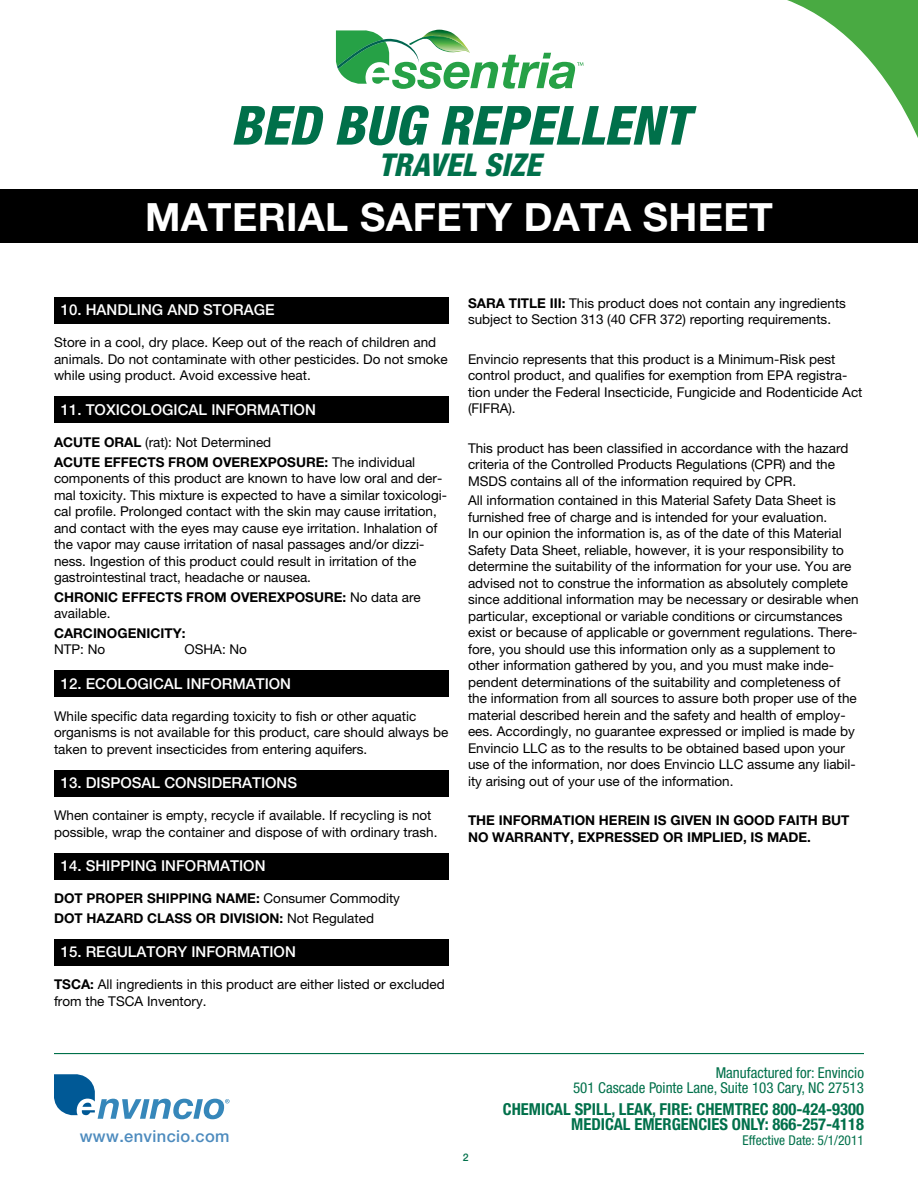
<style>
.page{position:relative;width:918px;height:1188px;background:#fff}
.page>*{position:absolute;margin:0;border:0;box-sizing:border-box;transform-origin:0 0}
.t1{font:italic 800 condensed 54px "Helvetica Neue";color:#00704a}
.t2{font:700 39px "Helvetica Neue";letter-spacing:.01em;color:#fff}
.t3{font:italic 800 condensed 31.5px "Helvetica Neue";color:#00704a}
.t4{font:700 condensed 16.5px/15px "Helvetica Neue";color:#00704a;text-align:right}
.t5{font:500 16.5px "Helvetica Neue";letter-spacing:.02em;color:#4d8bbe}
.t6{font:500 15px "Helvetica Neue";color:#fff}
.t7{font:condensed 15px/15px "Helvetica Neue";color:#00704a;text-align:right}
.t8{font:13.5px/16.5px "Helvetica Neue";color:#000}
.t9{font:700 13.5px/19.8px "Helvetica Neue";color:#000}
.t10{font:condensed 13.5px "Helvetica Neue";color:#00704a}
.t11{font:500 10.5px "Helvetica Neue";color:#00704a}
.s1{font-weight:700}
.s2{font-weight:400}
</style>
<div class="page">
<svg style="left:54px;top:1074px;width:176px;height:45px"></svg>
<hr style="left:54px;top:1053px;width:810px;height:1px;background:#00704a">
<svg style="left:787px;top:0;width:131px;height:138px"></svg>
<div style="left:0;top:189px;width:918px;height:54px;background:#000"></div>
<svg style="left:336px;top:30px;width:247px;height:59px"></svg>
<div style="left:54px;top:297px;width:394px;height:26px;background:#000"></div>
<div style="left:54px;top:396px;width:394px;height:27px;background:#000"></div>
<div style="left:54px;top:671px;width:394px;height:26px;background:#000"></div>
<div style="left:54px;top:770px;width:394px;height:26px;background:#000"></div>
<div style="left:54px;top:853px;width:394px;height:26px;background:#000"></div>
<div style="left:54px;top:939px;width:394px;height:26px;background:#000"></div>
<h1 class="t1" style="left:231px;top:92px;width:460px">BED BUG REPELLENT</h1>
<h3 class="t3" style="left:379px;top:145px;width:164px">TRAVEL SIZE</h3>
<h2 class="t2" style="left:145px;top:193px;width:629px">MATERIAL SAFETY DATA SHEET</h2>
<p class="t6" style="left:61px;top:301px;width:154px">10. HANDLING AND STOR</p>
<p class="t6" style="left:244px;top:301px;width:21px">AGE</p>
<p class="t8" style="left:54px;top:334px;width:395px">Store in a cool, dry place. Keep out of the reach of children and animals. Do not contaminate with other pesticides. Do not smoke while using product. Avoid excessive heat.</p>
<p class="t6" style="left:61px;top:401px;width:167px">11. TOXICOLOGICAL INFORM</p>
<p class="t6" style="left:271px;top:401px;width:35px">ATION</p>
<p class="t8" style="left:54px;top:432px;width:219px;line-height:19.8px"><span class="s1">ACUTE ORAL</span> (rat): Not Determined<br><span class="s1">ACUTE EFFE</span></p>
<p class="t8" style="left:54px;top:453px;width:395px;text-indent:205px"><span class="s1">XPOSURE:</span> The individual components of this product are known to have low oral and der&shy;mal toxicity. This mixture is expected to have a similar toxicologi&shy;cal profile. Prolonged contact with the skin may cause irritation, and contact with the eyes may cause eye irritation. Inhalation of the vapor may cause irritation of nasal passages and/or dizzi&shy;ness. Ingestion of this product could result in irritation of the gastrointestinal tract, headache or nausea.</p>
<p class="t9" style="left:54px;top:587px;width:11px">CHR</p>
<p class="t9" style="left:84px;top:587px;width:56px">ONIC EFFE</p>
<p class="t9" style="left:156px;top:587px;width:104px">CTS FROM OVERE</p>
<p class="t8" style="left:277px;top:589px;width:146px"><span class="s1">XPOSURE:</span> No data are</p>
<p class="t8" style="left:54px;top:605px;width:58px">available.</p>
<p class="t9" style="left:54px;top:623px;width:11px">CAR</p>
<p class="t9" style="left:83px;top:623px;width:104px">CINOGENICITY:</p>
<p class="t8" style="left:54px;top:641px;width:53px">NTP: No</p>
<p class="t8" style="left:185px;top:641px;width:64px">OSHA: No</p>
<p class="t6" style="left:61px;top:675px;width:37px">12. ECO</p>
<p class="t6" style="left:117px;top:675px;width:85px">LOG ICAL INFORM</p>
<p class="t6" style="left:246px;top:675px;width:35px">ATION</p>
<p class="t8" style="left:54px;top:708px;width:396px">While specific data regarding toxicity to fish or other aquatic organisms is not available for this product, care should always be taken to prevent insecticides from entering aquifers.</p>
<p class="t6" style="left:61px;top:774px;width:116px">13. DISPOSAL CONS</p>
<p class="t6" style="left:207px;top:774px;width:15px">IDER</p>
<p class="t6" style="left:242px;top:774px;width:35px">ATIONS</p>
<p class="t8" style="left:54px;top:807px;width:385px">When container is empty, recycle if available. If recycling is not possible, wrap the container and dispose of with ordinary trash.</p>
<p class="t6" style="left:61px;top:857px;width:117px">14. SHIPPING INFORM</p>
<p class="t6" style="left:220px;top:857px;width:35px">ATION</p>
<p class="t9" style="left:54px;top:888px;width:348px">DOT PROPER SHIPPING NAME: <span class="s2">Consumer Commodity<br></span>DOT HAZARD CLASS OR DIVISION: <span class="s2">Not Regulated</span></p>
<p class="t6" style="left:61px;top:943px;width:37px">15. REGU</p>
<p class="t6" style="left:128px;top:943px;width:30px">LATORY</p>
<p class="t6" style="left:191px;top:943px;width:16px">INFORM</p>
<p class="t6" style="left:251px;top:943px;width:35px">ATION</p>
<p class="t8" style="left:54px;top:976px;width:392px"><span class="s1">TSCA:</span> All ingredients in this product are either listed or excluded from the TSCA Inventory.</p>
<p class="t9" style="left:138px;top:452px;width:104px">CTS FROM OVERE</p>
<p class="t9" style="left:468px;top:293px;width:57px">SARA TITLE</p>
<p class="t8" style="left:468px;top:294px;width:380px;text-indent:82px"><span class="s1">III:</span> This product does not contain any ingredients subject to Section 313 (40 CFR 372) reporting requirements.</p>
<p class="t8" style="left:468px;top:350px;width:396px">Envincio represents that this product is a Minimum-Risk pest control product, and qualifies for exemption from EPA registra&shy;tion under the Federal Insecticide, Fungicide and Rodenticide Act (FIFRA).</p>
<p class="t8" style="left:468px;top:439px;width:382px">This product has been classified in accordance with the hazard criteria of the Controlled Products Regulations (CPR) and the<br>MSDS contains all of the information required by CPR.</p>
<p class="t8" style="left:468px;top:492px;width:392px">All information contained in this Material Safety Data Sheet is furnished free of charge and is intended for your evaluation.<br>In our opinion the information is, as of the date of this Material Safety Data Sheet, reliable, however, it is your responsibility to determine the suitability of the information for your use. You are advised not to construe the information as absolutely complete since additional information may be necessary or desirable when particular, exceptional or variable conditions or circumstances exist or because of applicable or government regulations. There&shy;fore, you should use this information only as a supplement to other information gathered by you, and you must make inde&shy;pendent determinations of the suitability and completeness of the information from all sources to assure both proper use of the material described herein and the safety and health of employ&shy;ees. Accordingly, no guarantee expressed or implied is made by Envincio LLC as to the results to be obtained based upon your use of the information, nor does Envincio LLC assume any liabil&shy;ity arising out of your use of the information.</p>
<p class="t9" style="left:468px;top:810px;width:73px">THE INFORMATI</p>
<p class="t9" style="left:575px;top:810px;width:34px">ON HEREIN</p>
<p class="t9" style="left:654px;top:810px;width:134px">IS GIVEN IN GOOD FAITH</p>
<p class="t9" style="left:822px;top:810px;width:26px">BUT</p>
<p class="t9" style="left:468px;top:827px;width:36px">NO WARRANTY</p>
<p class="t9" style="left:570px;top:827px;width:36px">, EXPRESSED</p>
<p class="t9" style="left:663px;top:827px;width:33px">OR IMPLIED</p>
<p class="t9" style="left:743px;top:827px;width:35px">, IS MADE</p>
<p class="t9" style="left:807px;top:827px;width:5px">.</p>
<p class="t5" style="left:80px;top:1126px;width:151px">www.envincio.com</p>
<p class="t11" style="left:463px;top:1151px;width:7px">2</p>
<p class="t7" style="left:573px;top:1065px;width:292px">Manufactured for: Envincio<br>501 Cascade Pointe Lane, Suite 103 Cary, NC 27513</p>
<p class="t4" style="left:503px;top:1101px;width:363px">CHEMICAL SPILL, LEAK, FIRE: CHEMTREC 800-424-9300<br>MEDICAL EMERGENCIES ONLY: 866-257-4118</p>
<p class="t10" style="left:743px;top:1132px;width:123px">Effective Date: 5/1/2011</p>
</div>
